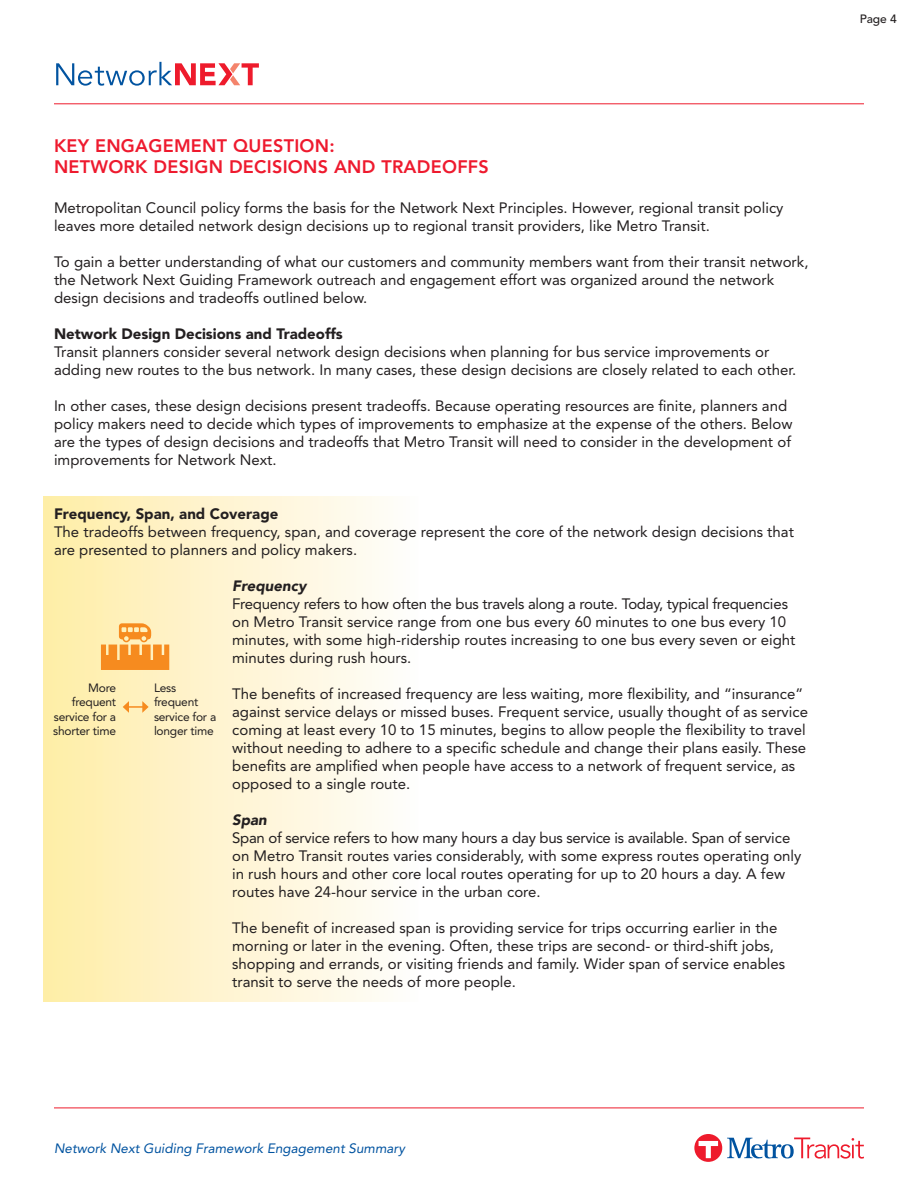
<style>
.page{position:relative;width:918px;height:1188px;background:#fff}
.page>*{position:absolute;margin:0;border:0;box-sizing:border-box;transform-origin:0 0}
.t1{font:800 18px/21.6px "Avenir LT Std";letter-spacing:.015em;color:#ee1a2e}
.t2{font:15px/18px "Avenir LT Std";color:#231f20}
.t3{font:900 15px "Avenir LT Std";color:#231f20}
.t4{font:italic 900 15px "Avenir";color:#231f20}
.t5{font:italic 13.5px "Avenir LT Std";color:#0153a0}
.t6{font:12px/14.4px "Avenir LT Std";letter-spacing:-.02em;color:#231f20;text-align:right}
.t7{font:500 12px "Avenir LT Std";color:#231f20}
</style>
<div class="page">
<svg style="left:56px;top:62px;width:203px;height:24px"></svg>
<hr style="left:54px;top:103px;width:810px;height:1px;background:#ee1b2c">
<div style="left:694px;top:1134px;width:28px;height:28px;background:#ee1b2c;border-radius:50%"></div>
<svg style="left:699px;top:1141px;width:19px;height:17px"></svg>
<svg style="left:727px;top:1138px;width:137px;height:21px"></svg>
<hr style="left:54px;top:1108px;width:810px;height:1px;background:#ee1b2c">
<div style="left:44px;top:496px;width:374px;height:506px;background:linear-gradient(to right,#ffeda8,#fefdfc)"></div>
<svg style="left:101px;top:623px;width:68px;height:47px;background:#f9b25c"></svg>
<svg style="left:123px;top:701px;width:26px;height:12px"></svg>
<p class="t1" style="left:54px;top:135px;width:436px">KEY ENGAGEMENT QUESTION:<br>NETWORK DESIGN DECISIONS AND TRADEOFFS</p>
<p class="t2" style="left:54px;top:199px;width:731px">Metropolitan Council policy forms the basis for the Network Next Principles. However, regional transit policy leaves more detailed network design decisions up to regional transit providers, like Metro Transit.</p>
<p class="t2" style="left:54px;top:253px;width:756px">To gain a better understanding of what our customers and community members want from their transit network, the Network Next Guiding Framework outreach and engagement effort was organized around the network design decisions and tradeoffs outlined below.</p>
<p class="t3" style="left:54px;top:325px;width:290px">Network Design Decisions and Tradeoffs</p>
<p class="t2" style="left:54px;top:343px;width:744px">Transit planners consider several network design decisions when planning for bus service improvements or adding new routes to the bus network. In many cases, these design decisions are closely related to each other.</p>
<p class="t2" style="left:54px;top:397px;width:740px">In other cases, these design decisions present tradeoffs. Because operating resources are finite, planners and policy makers need to decide which types of improvements to emphasize at the expense of the others. Below are the types of design decisions and tradeoffs that Metro Transit will need to consider in the development of improvements for Network Next.</p>
<p class="t3" style="left:54px;top:505px;width:226px">Frequency, Span, and Coverage</p>
<p class="t2" style="left:54px;top:523px;width:741px">The tradeoffs between frequency, span, and coverage represent the core of the network design decisions that are presented to planners and policy makers.</p>
<p class="t4" style="left:232px;top:573px;width:76px">Frequency</p>
<p class="t2" style="left:232px;top:595px;width:565px">Frequency refers to how often the bus travels along a route. Today, typical frequencies on Metro Transit service range from one bus every 60 minutes to one bus every 10 minutes, with some high-ridership routes increasing to one bus every seven or eight minutes during rush hours.</p>
<p class="t2" style="left:232px;top:685px;width:577px">The benefits of increased frequency are less waiting, more flexibility, and “insurance” against service delays or missed buses. Frequent service, usually thought of as service coming at least every 10 to 15 minutes, begins to allow people the flexibility to travel without needing to adhere to a specific schedule and change their plans easily. These benefits are amplified when people have access to a network of frequent service, as opposed to a single route.</p>
<p class="t4" style="left:232px;top:807px;width:36px">Span</p>
<p class="t2" style="left:232px;top:829px;width:571px">Span of service refers to how many hours a day bus service is available. Span of service on Metro Transit routes varies considerably, with some express routes operating only in rush hours and other core local routes operating for up to 20 hours a day. A few routes have 24-hour service in the urban core.</p>
<p class="t2" style="left:232px;top:919px;width:554px">The benefit of increased span is providing service for trips occurring earlier in the morning or later in the evening. Often, these trips are second- or third-shift jobs, shopping and errands, or visiting friends and family. Wider span of service enables transit to serve the needs of more people.</p>
<p class="t6" style="left:53px;top:681px;width:64px">More frequent service for a shorter time</p>
<p class="t6" style="left:154px;top:681px;width:64px;text-align:left">Less frequent service for a longer time</p>
<p class="t7" style="left:860px;top:11px;width:39px">Page 4</p>
<p class="t5" style="left:54px;top:1141px;width:352px">Network Next Guiding Framework Engagement Summary</p>
</div>
